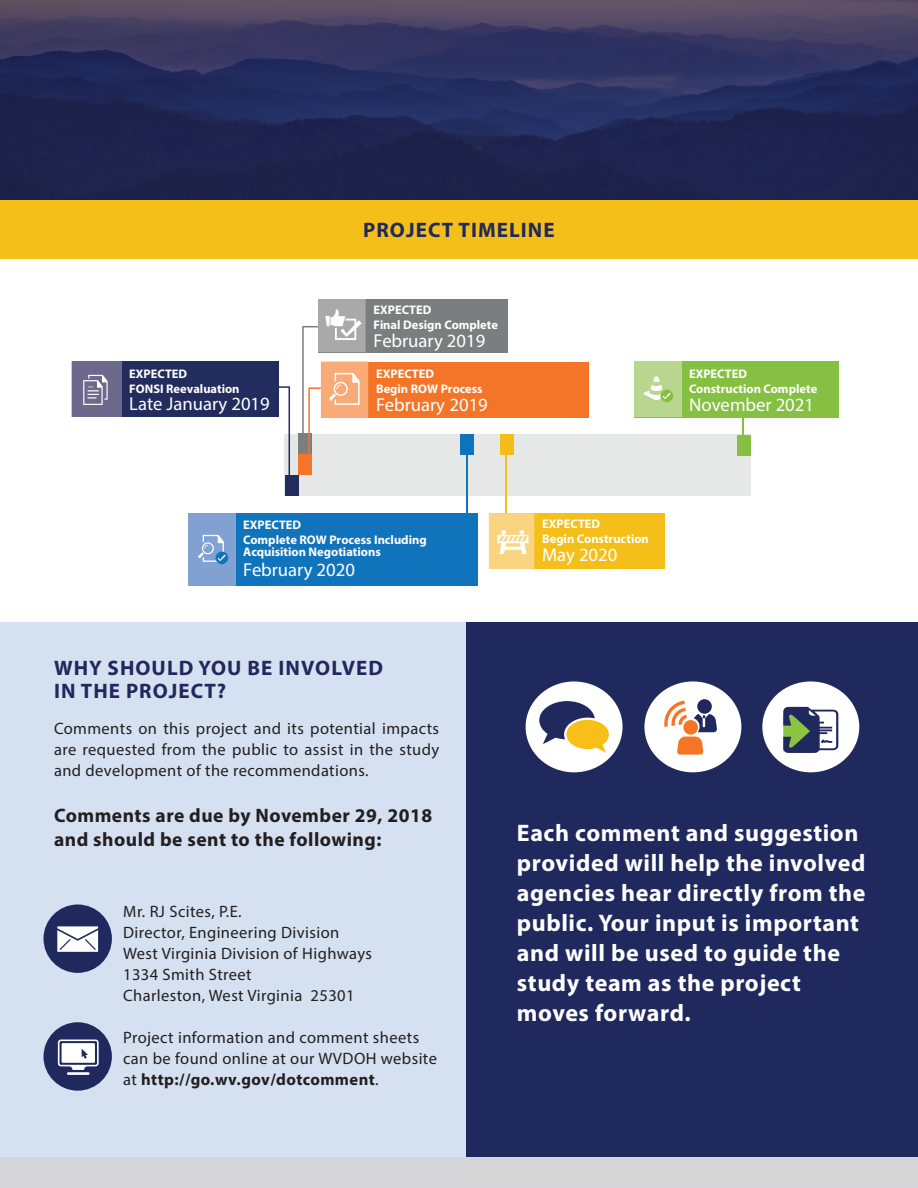
<style>
.page{position:relative;width:918px;height:1188px;background:#fff}
.page>*{position:absolute;margin:0;border:0;box-sizing:border-box;transform-origin:0 0}
.t1{font:700 24px/30px "Myriad Pro";letter-spacing:.025em;color:#fff}
.t2{font:700 21px/22.5px "Myriad Pro";letter-spacing:.05em;color:#20295d}
.t3{font:700 19.5px/24px "Myriad Pro";letter-spacing:.025em;color:#231f20}
.t4{font:18.75px "Myriad Pro";color:#fff}
.t5{font:16.5px/21px "Myriad Pro";letter-spacing:.025em;color:#231f20;text-align:justify}
.t6{font:700 16.5px "Myriad Pro";letter-spacing:.025em;color:#231f20}
.t7{font:700 12.45px/15px "Myriad Pro";color:#fff}
.s1{font-weight:400}
</style>
<div class="page">
<svg style="left:0;top:0;width:918px;height:200px;background:#2b2e58"></svg>
<div style="left:0;top:623px;width:673px;height:545px;background:#d5e0f0"></div>
<div style="left:467px;top:623px;width:451px;height:545px;background:#20295d"></div>
<div style="left:526px;top:681px;width:97px;height:91px;background:#fff;border-radius:50%"></div>
<div style="left:644px;top:681px;width:97px;height:91px;background:#fff;border-radius:50%"></div>
<div style="left:762px;top:681px;width:97px;height:91px;background:#fff;border-radius:50%"></div>
<svg style="left:539px;top:701px;width:70px;height:52px"></svg>
<svg style="left:664px;top:701px;width:53px;height:54px"></svg>
<div style="left:683px;top:720px;width:15px;height:15px;background:#f47524;border-radius:50%"></div>
<div style="left:697px;top:699px;width:15px;height:15px;background:#20295d;border-radius:50%"></div>
<svg style="left:783px;top:707px;width:55px;height:46px"></svg>
<div style="left:44px;top:905px;width:68px;height:68px;background:#20295d;border-radius:50%"></div>
<div style="left:44px;top:1022px;width:68px;height:69px;background:#20295d;border-radius:50%"></div>
<svg style="left:57px;top:926px;width:41px;height:26px"></svg>
<svg style="left:58px;top:1040px;width:41px;height:30px"></svg>
<hr style="left:67px;top:1072px;width:23px;height:3px;background:#fff">
<div style="left:0;top:200px;width:918px;height:58px;background:#f5bf1a"></div>
<div style="left:0;top:1157px;width:918px;height:31px;background:#d6d6d8"></div>
<div style="left:285px;top:435px;width:466px;height:61px;background:#e5e8e7"></div>
<div style="left:298px;top:433px;width:14px;height:21px;background:#7c7d7f"></div>
<div style="left:460px;top:434px;width:14px;height:21px;background:#1074bc"></div>
<div style="left:737px;top:435px;width:14px;height:21px;background:#86c043"></div>
<div style="left:298px;top:454px;width:14px;height:21px;background:#f47527"></div>
<div style="left:286px;top:475px;width:13px;height:21px;background:#222c5d"></div>
<svg style="left:279px;top:386px;width:11px;height:96px"></svg>
<div style="left:321px;top:362px;width:268px;height:55px;background:#f47527"></div>
<div style="left:318px;top:299px;width:189px;height:53px;background:#7c7d7f"></div>
<svg style="left:302px;top:299px;width:66px;height:155px"></svg>
<div style="left:188px;top:513px;width:289px;height:72px;background:#1074bc"></div>
<svg style="left:188px;top:513px;width:47px;height:73px;background:#83a4d4"></svg>
<div style="left:72px;top:361px;width:207px;height:56px;background:#222c5d"></div>
<svg style="left:71px;top:361px;width:50px;height:56px;background:#797796"></svg>
<hr style="left:466px;top:445px;width:1px;height:69px;background:#1074bc">
<hr style="left:505px;top:442px;width:1px;height:74px;background:#f5bf1a">
<div style="left:489px;top:513px;width:175px;height:56px;background:#f5bf1a"></div>
<svg style="left:488px;top:513px;width:46px;height:56px;background:#fadb94"></svg>
<hr style="left:742px;top:415px;width:2px;height:26px;background:#86c043">
<div style="left:634px;top:361px;width:205px;height:56px;background:#86c043"></div>
<svg style="left:634px;top:361px;width:47px;height:56px;background:#bad792"></svg>
<div style="left:500px;top:434px;width:13px;height:21px;background:#f5bd17"></div>
<p class="t2" style="left:363px;top:218px;width:193px">PROJECT TIMELINE</p>
<p class="t7" style="left:129px;top:365px;width:112px">EXPECTED<br>FONSI Reevaluation</p>
<p class="t4" style="left:129px;top:392px;width:142px">Late January 2019</p>
<p class="t7" style="left:374px;top:302px;width:126px">EXPECTED<br>Final Design Complete</p>
<p class="t4" style="left:374px;top:329px;width:113px">February 2019</p>
<p class="t7" style="left:376px;top:366px;width:108px">EXPECTED<br>Begin ROW Process</p>
<p class="t4" style="left:376px;top:393px;width:113px">February 2019</p>
<p class="t7" style="left:689px;top:366px;width:130px">EXPECTED<br>Construction Complete</p>
<p class="t4" style="left:689px;top:393px;width:127px">November 2021</p>
<p class="t7" style="left:243px;top:517px;width:185px">EXPECTED<br>Complete ROW Process Including</p>
<p class="t7" style="left:243px;top:544px;width:139px">Acquisition Negotiations</p>
<p class="t4" style="left:243px;top:558px;width:113px">February 2020</p>
<p class="t2" style="left:54px;top:656px;width:330px">WHY SHOULD YOU BE INVOLVED<br>IN THE PROJECT?</p>
<p class="t5" style="left:54px;top:718px;width:387px">Comments on this project and its potential impacts are requested from the public to assist in the study and development of the recommendations.</p>
<p class="t3" style="left:54px;top:803px;width:380px">Comments are due by November 29, 2018 and should be sent to the following:</p>
<p class="t5" style="left:123px;top:901px;width:120px">Mr. RJ Scites, P.E.</p>
<p class="t5" style="left:123px;top:922px;width:218px">Director, Engineering Division</p>
<p class="t5" style="left:123px;top:943px;width:250px">West Virginia Division of Highways</p>
<p class="t5" style="left:123px;top:964px;width:130px">1334 Smith Street</p>
<p class="t5" style="left:123px;top:985px;width:233px">Charleston, West Virginia 25301</p>
<p class="t5" style="left:123px;top:1027px;width:298px">Project information and comment sheets</p>
<p class="t5" style="left:123px;top:1048px;width:315px">can be found online at our WVDOH website</p>
<p class="t6" style="left:123px;top:1069px;width:257px"><span class="s1">at</span> http://go.wv.gov/dotcomment<span class="s1">.</span></p>
<p class="t7" style="left:542px;top:516px;width:108px">EXPECTED<br>Begin Construction</p>
<p class="t4" style="left:542px;top:543px;width:77px">May 2020</p>
<p class="t1" style="left:517px;top:817px;width:350px">Each comment and suggestion provided will help the involved agencies hear directly from the public. Your input is important and will be used to guide the study team as the project moves forward.</p>
</div>
